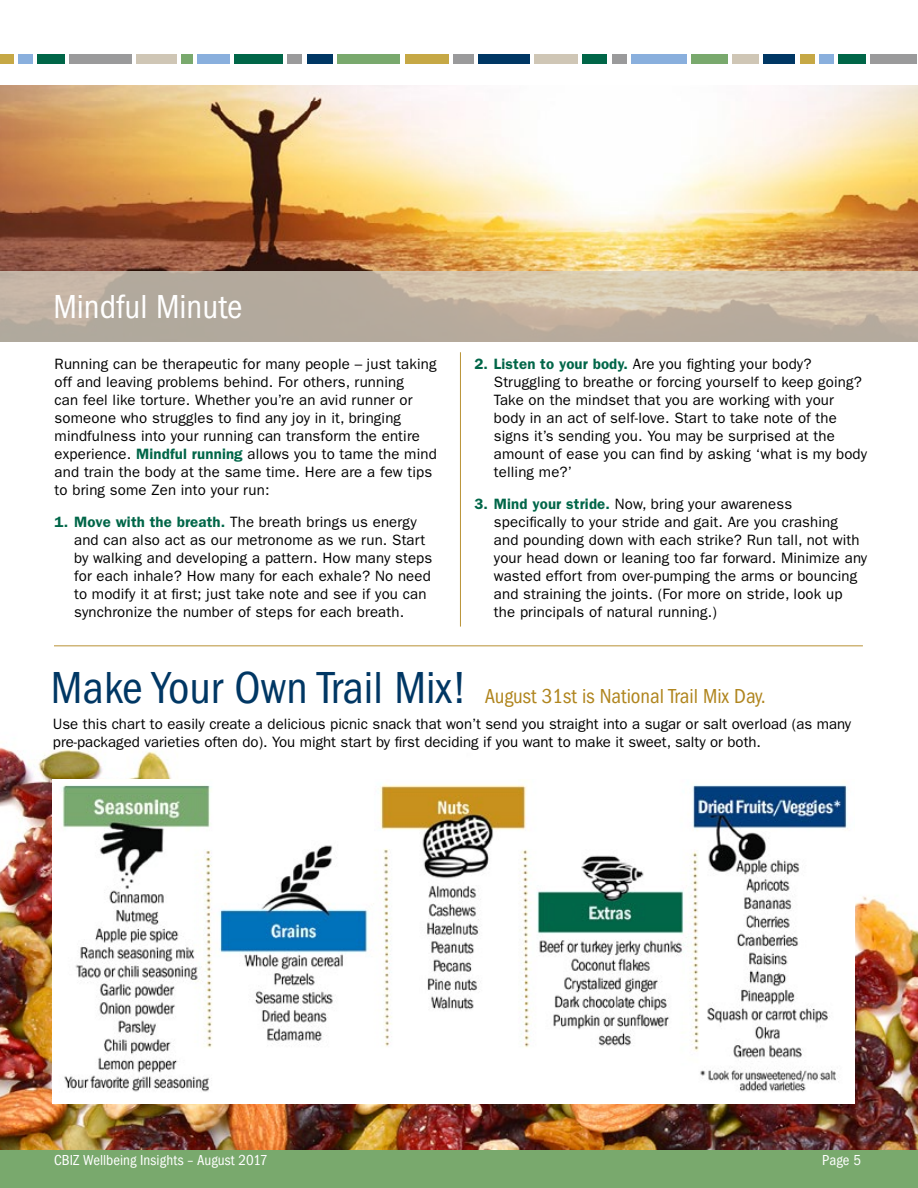
<style>
.page{position:relative;width:918px;height:1188px;background:#fff}
.page>*{position:absolute;margin:0;border:0;box-sizing:border-box;transform-origin:0 0}
.t1{font:condensed 34.5px "ITC Franklin Gothic Std";color:#fff}
.t2{font:condensed 21px "ITC Franklin Gothic Std";color:#b0851e}
.t3{font:15px/18px "ITC Franklin Gothic Std";letter-spacing:.01em;color:#000}
.t4{font:condensed 15px "ITC Franklin Gothic Std";letter-spacing:.005em;color:#fff}
.s1{font-weight:600;color:#006648}
.s2{font-size:46.5px;color:#003764}
</style>
<div class="page">
<div style="left:18px;top:54px;width:15px;height:10px;background:#89afdd"></div>
<div style="left:0;top:54px;width:13px;height:10px;background:#c6a845"></div>
<div style="left:37px;top:54px;width:28px;height:10px;background:#006648"></div>
<div style="left:69px;top:54px;width:63px;height:10px;background:#9a9a9b"></div>
<div style="left:137px;top:54px;width:40px;height:10px;background:#cfc6b5"></div>
<div style="left:182px;top:54px;width:11px;height:10px;background:#79a96d"></div>
<div style="left:198px;top:54px;width:32px;height:10px;background:#89afdd"></div>
<div style="left:235px;top:54px;width:48px;height:10px;background:#006648"></div>
<div style="left:583px;top:54px;width:24px;height:10px;background:#006648"></div>
<div style="left:288px;top:54px;width:14px;height:10px;background:#9a9a9b"></div>
<div style="left:612px;top:54px;width:14px;height:10px;background:#9a9a9b"></div>
<div style="left:631px;top:54px;width:55px;height:10px;background:#89afdd"></div>
<div style="left:453px;top:54px;width:21px;height:10px;background:#9a9a9b"></div>
<div style="left:338px;top:54px;width:62px;height:10px;background:#79a96d"></div>
<div style="left:691px;top:54px;width:36px;height:10px;background:#79a96d"></div>
<div style="left:307px;top:54px;width:26px;height:10px;background:#003764"></div>
<div style="left:479px;top:54px;width:51px;height:10px;background:#003764"></div>
<div style="left:764px;top:54px;width:31px;height:10px;background:#003764"></div>
<div style="left:405px;top:54px;width:43px;height:10px;background:#c6a845"></div>
<div style="left:535px;top:54px;width:43px;height:10px;background:#cfc6b5"></div>
<div style="left:732px;top:54px;width:27px;height:10px;background:#cfc6b5"></div>
<div style="left:819px;top:54px;width:15px;height:10px;background:#89afdd"></div>
<div style="left:800px;top:54px;width:14px;height:10px;background:#c6a845"></div>
<div style="left:839px;top:54px;width:27px;height:10px;background:#006648"></div>
<div style="left:871px;top:54px;width:46px;height:10px;background:#9a9a9b"></div>
<hr style="left:460px;top:352px;width:1px;height:275px;background:#b0851e">
<img style="left:0;top:85px;width:918px;height:186px">
<div style="left:0;top:1140px;width:918px;height:48px;background:#79a96d"></div>
<svg style="left:0;top:271px;width:918px;height:70px;fill:#b8ab9d"></svg>
<img style="left:0;top:747px;width:918px;height:402px">
<img style="left:53px;top:780px;width:801px;height:324px">
<hr style="left:54px;top:645px;width:809px;height:1px;background:#b0851e">
<h1 class="t1" style="left:53px;top:287px;width:191px">Mindful Minute</h1>
<p class="t3" style="left:55px;top:355px;width:384px">Running can be therapeutic for many people – just taking off and leaving problems behind. For others, running<br>can feel like torture. Whether you’re an avid runner or someone who struggles to find any joy in it, bringing mindfulness into your running can transform the entire experience. <span class="s1">Mindful running</span> allows you to tame the mind and train the body at the same time. Here are a few tips to bring some Zen into your run:</p>
<p class="t3" style="left:74px;top:513px;width:360px;text-indent:-20px"><span class="s1">1. Move with the breath.</span> The breath brings us energy and can also act as our metronome as we run. Start by walking and developing a pattern. How many steps for each inhale? How many for each exhale? No need to modify it at first; just take note and see if you can synchronize the number of steps for each breath.</p>
<p class="t3" style="left:494px;top:355px;width:375px;text-indent:-19px"><span class="s1">2. Listen to your body.</span> Are you fighting your body?<br>Struggling to breathe or forcing yourself to keep going?<br>Take on the mindset that you are working with your body in an act of self-love. Start to take note of the signs it’s sending you. You may be surprised at the amount of ease you can find by asking ‘what is my body telling me?’</p>
<p class="t3" style="left:494px;top:495px;width:375px;text-indent:-19px"><span class="s1">3. Mind your stride.</span> Now, bring your awareness specifically to your stride and gait. Are you crashing<br>and pounding down with each strike? Run tall, not with your head down or leaning too far forward. Minimize any wasted effort from over-pumping the arms or bouncing and straining the joints. (For more on stride, look up the principals of natural running.)</p>
<h2 class="t2" style="left:51px;top:685px;width:716px"><span class="s2">Make Your Own Trail Mix!</span> August 31st is National Trail Mix Day.</h2>
<p class="t3" style="left:53px;top:715px;width:800px">Use this chart to easily create a delicious picnic snack that won’t send you straight into a sugar or salt overload (as many pre-packaged varieties often do). You might start by first deciding if you want to make it sweet, salty or both.</p>
<p class="t4" style="left:54px;top:1151px;width:215px">CBIZ Wellbeing Insights – August 2017</p>
<p class="t4" style="left:822px;top:1151px;width:40px">Page 5</p>
</div>
